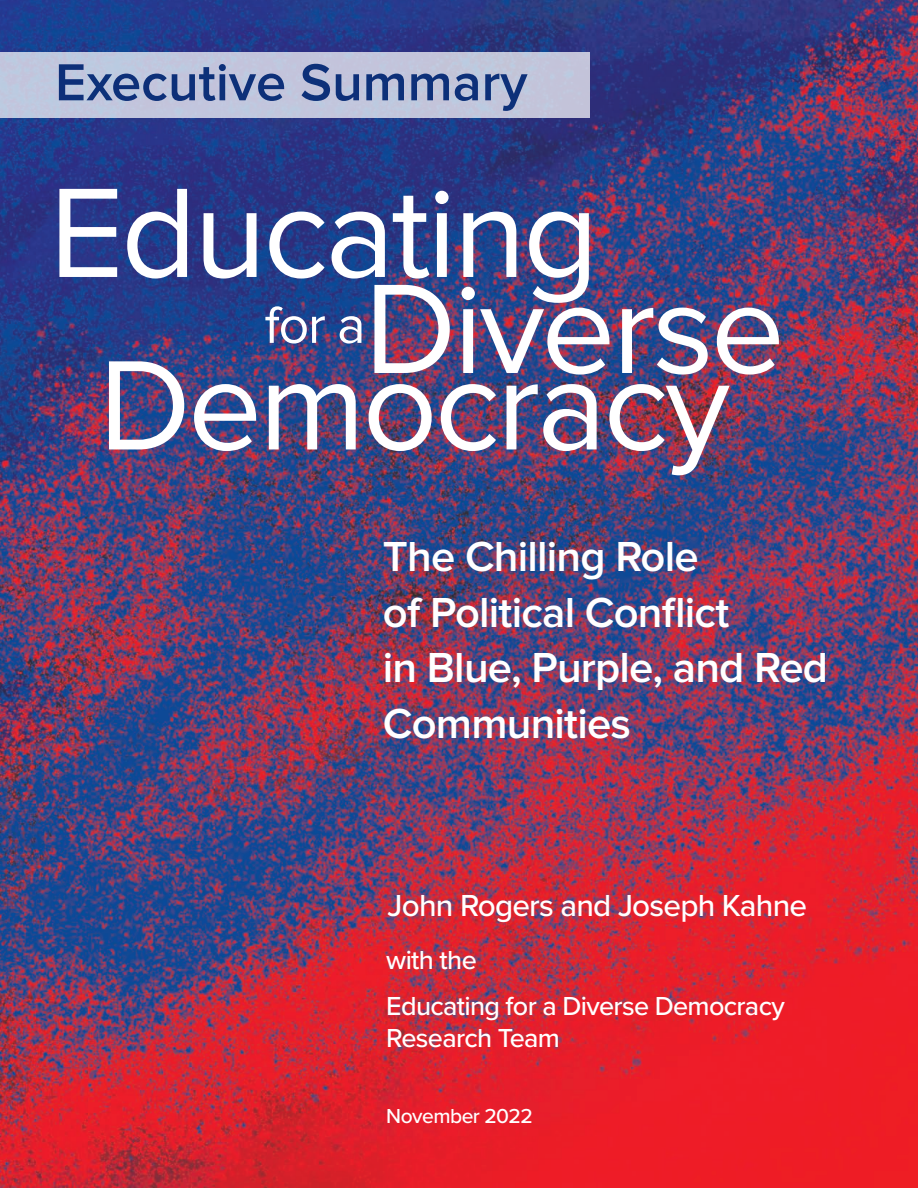
<style>
.page{position:relative;width:918px;height:1188px;background:#fff}
.page>*{position:absolute;margin:0;border:0;box-sizing:border-box;transform-origin:0 0}
.t1{font:132.15px/96px "Proxima Nova";letter-spacing:-.025em;color:#fff}
.t2{font:600 54px "Proxima Nova";color:#0d3079}
.t3{font:54px "Proxima Nova";color:#fff}
.t4{font:600 43.5px/55.5px "Proxima Nova";letter-spacing:-.02em;color:#fff}
.t5{font:500 31.5px "Proxima Nova";letter-spacing:-.025em;color:#fff}
.t6{font:500 27px/45.9px "Proxima Nova";letter-spacing:-.025em;color:#fff}
.t7{font:500 21px "Proxima Nova";letter-spacing:-.025em;color:#fff}
</style>
<div class="page">
<img style="left:0;top:0;width:918px;height:1188px">
<div style="left:0;top:52px;width:590px;height:65px;background:#c2c6dc"></div>
<p class="t2" style="left:55px;top:51px;width:474px">Executive Summary</p>
<h1 class="t1" style="left:364px;top:187px;width:422px;text-indent:-315px">Educating<br>Diverse</h1>
<p class="t3" style="left:265px;top:294px;width:102px">for a</p>
<h1 class="t1" style="left:99px;top:360px;width:633px">Democracy</h1>
<p class="t4" style="left:383px;top:530px;width:447px">The Chilling Role<br>of Political Conflict<br>in Blue, Purple, and Red<br>Communities</p>
<p class="t5" style="left:388px;top:882px;width:421px">John Rogers and Joseph Kahne</p>
<p class="t6" style="left:386px;top:936px;width:400px">with the<br>Educating for a Diverse Democracy</p>
<p class="t6" style="left:386px;top:1014px;width:175px">Research Team</p>
<p class="t7" style="left:386px;top:1100px;width:148px">November 2022</p>
</div>
